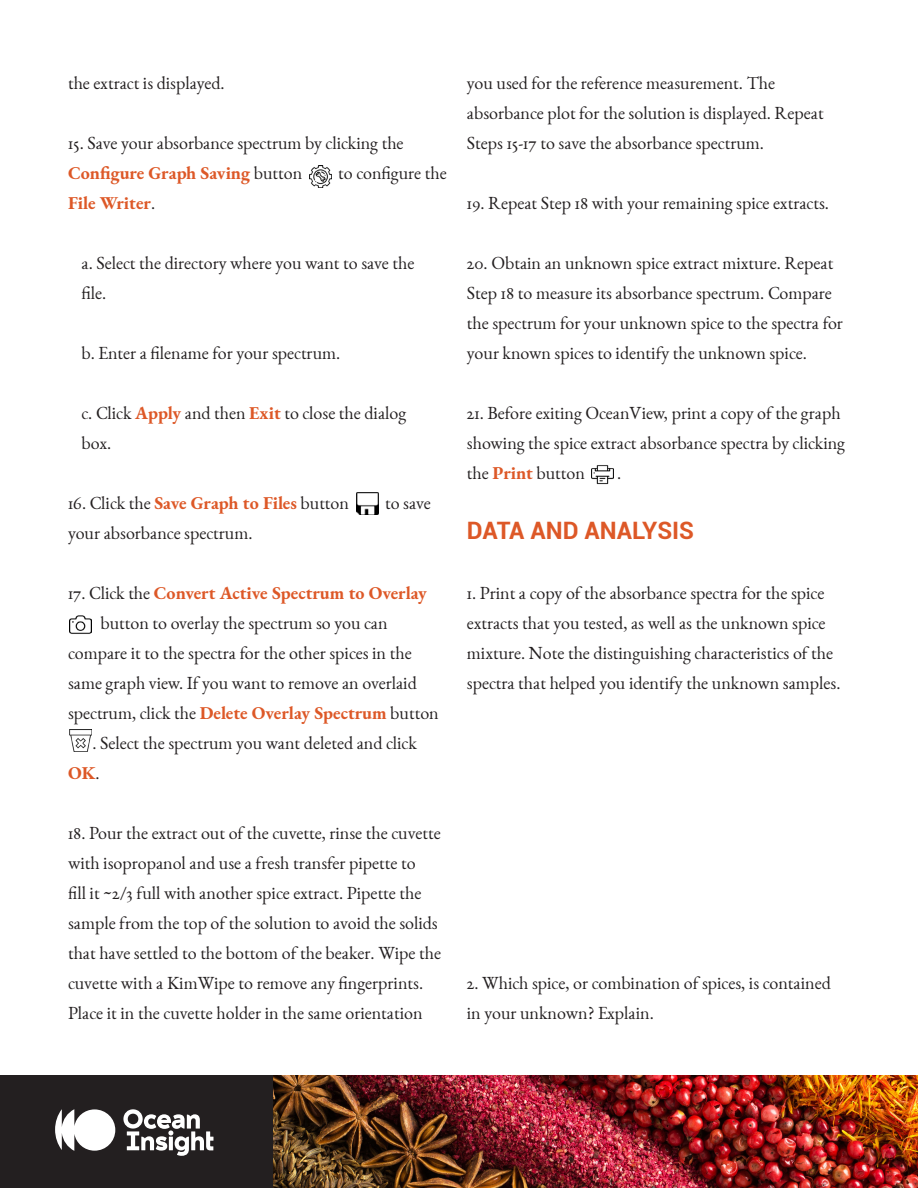
<style>
.page{position:relative;width:918px;height:1188px;background:#fff}
.page>*{position:absolute;margin:0;border:0;box-sizing:border-box;transform-origin:0 0}
.t1{font:700 24px "Roboto";color:#dd5827}
.t2{font:18px/30px "EB Garamond 12";color:#231f20}
.t3{font:700 18px "EB Garamond";color:#dd5827}
.s1{font-family:"EB Garamond 12";font-weight:400;color:#231f20}
.s2{font-family:"EB Garamond";font-weight:700;color:#dd5827}
</style>
<div class="page">
<div style="left:0;top:1076px;width:918px;height:112px;background:#231f20"></div>
<img style="left:273px;top:1076px;width:645px;height:112px">
<svg style="left:55px;top:1109px;width:60px;height:42px"></svg>
<svg style="left:123px;top:1109px;width:90px;height:47px"></svg>
<img style="left:309px;top:165px;width:22px;height:22px">
<img style="left:357px;top:493px;width:21px;height:21px">
<img style="left:70px;top:615px;width:21px;height:19px">
<img style="left:70px;top:730px;width:21px;height:21px">
<img style="left:592px;top:465px;width:21px;height:20px">
<p class="t2" style="left:68px;top:69px;width:158px">the extract is displayed.</p>
<p class="t2" style="left:68px;top:129px;width:337px">15. Save your absorbance spectrum by clicking the</p>
<p class="t3" style="left:68px;top:161px;width:236px">Configure Graph Saving <span class="s1">button</span></p>
<p class="t2" style="left:338px;top:159px;width:110px">to configure the</p>
<p class="t3" style="left:68px;top:191px;width:89px">File Writer<span class="s1">.</span></p>
<p class="t2" style="left:82px;top:249px;width:334px">a. Select the directory where you want to save the file.</p>
<p class="t2" style="left:82px;top:339px;width:260px">b. Enter a filename for your spectrum.</p>
<p class="t2" style="left:82px;top:399px;width:326px">c. Click <span class="s2">Apply</span> and then <span class="s2">Exit</span> to close the dialog box.</p>
<p class="t2" style="left:68px;top:489px;width:283px">16. Click the <span class="s2">Save Graph to Files</span> button</p>
<p class="t2" style="left:385px;top:489px;width:47px">to save</p>
<p class="t2" style="left:68px;top:519px;width:186px">your absorbance spectrum.</p>
<p class="t3" style="left:68px;top:581px;width:360px"><span class="s1">17. Click the</span> Convert Active Spectrum to Overlay</p>
<p class="t2" style="left:100px;top:609px;width:289px">button to overlay the spectrum so you can</p>
<p class="t2" style="left:68px;top:639px;width:345px">compare it to the spectra for the other spices in the</p>
<p class="t2" style="left:68px;top:669px;width:350px">same graph view. If you want to remove an overlaid</p>
<p class="t2" style="left:68px;top:699px;width:372px">spectrum, click the <span class="s2">Delete Overlay Spectrum</span> button</p>
<p class="t2" style="left:92px;top:729px;width:326px">. Select the spectrum you want deleted and click</p>
<p class="t3" style="left:68px;top:761px;width:33px">OK<span class="s1">.</span></p>
<p class="t2" style="left:68px;top:819px;width:375px">18. Pour the extract out of the cuvette, rinse the cuvette with isopropanol and use a fresh transfer pipette to<br>fill it ~2/3 full with another spice extract. Pipette the sample from the top of the solution to avoid the solids that have settled to the bottom of the beaker. Wipe the cuvette with a KimWipe to remove any fingerprints.<br>Place it in the cuvette holder in the same orientation</p>
<p class="t2" style="left:467px;top:69px;width:358px">you used for the reference measurement. The absorbance plot for the solution is displayed. Repeat<br>Steps 15-17 to save the absorbance spectrum.</p>
<p class="t2" style="left:467px;top:189px;width:364px">19. Repeat Step 18 with your remaining spice extracts.</p>
<p class="t2" style="left:467px;top:249px;width:378px">20. Obtain an unknown spice extract mixture. Repeat Step 18 to measure its absorbance spectrum. Compare the spectrum for your unknown spice to the spectra for your known spices to identify the unknown spice.</p>
<p class="t2" style="left:467px;top:399px;width:380px">21. Before exiting OceanView, print a copy of the graph showing the spice extract absorbance spectra by clicking the <span class="s2">Print</span> button</p>
<p class="t2" style="left:617px;top:459px;width:6px">.</p>
<p class="t1" style="left:467px;top:514px;width:229px">DATA AND ANALYSIS</p>
<p class="t2" style="left:467px;top:579px;width:375px">1. Print a copy of the absorbance spectra for the spice extracts that you tested, as well as the unknown spice mixture. Note the distinguishing characteristics of the spectra that helped you identify the unknown samples.</p>
<p class="t2" style="left:467px;top:969px;width:365px">2. Which spice, or combination of spices, is contained in your unknown? Explain.</p>
</div>
